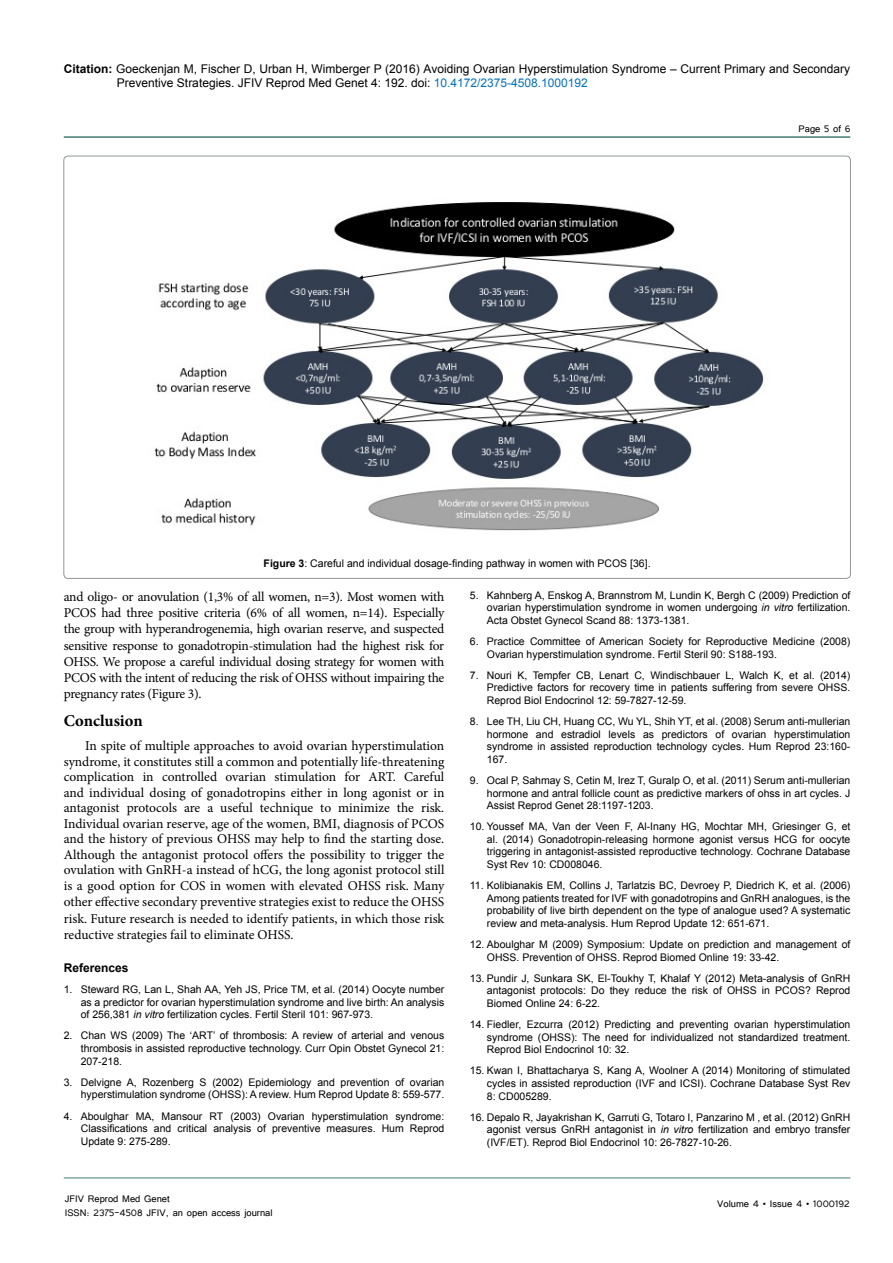
<style>
.page{position:relative;width:893px;height:1263px;background:#fff}
.page>*{position:absolute;margin:0;border:0;box-sizing:border-box;transform-origin:0 0}
.SH{font:700 16.5px "Minion Pro";color:#000}
.t1{font:13.5px/15.8px "Minion Pro";letter-spacing:-.015em;color:#000;text-align:justify}
.t2{font:12px/14.4px "Arial";color:#000}
.t3{font:12px/14.4px "Tunga";color:#000}
.t4{font:700 12px "Arial";color:#000}
.t5{font:10.5px/12.6px "Arial";color:#000;text-align:justify}
.s1{font-weight:700}
.s2{color:#0072bc}
.s3{font-style:italic}
</style>
<div class="page">
<hr style="left:64px;top:1178px;width:786px;height:1px;background:#457a73">
<hr style="left:64px;top:136px;width:786px;height:2px;background:#457a73">
<img style="left:154px;top:202px;width:610px;height:329px">
<p class="t2" style="left:117px;top:61px;width:735px;text-indent:-53px"><span class="s1">Citation:</span> Goeckenjan M, Fischer D, Urban H, Wimberger P (2016) Avoiding Ovarian Hyperstimulation Syndrome – Current Primary and Secondary<br>Preventive Strategies. JFIV Reprod Med Genet 4: 192. doi: <span class="s2">10.4172/2375-4508.1000192</span></p>
<p class="t3" style="left:799px;top:120px;width:53px">Page 5 of 6</p>
<p class="t5" style="left:264px;top:557px;width:388px"><span class="s1">Figure 3</span>: Careful and individual dosage-finding pathway in women with PCOS [36].</p>
<p class="t1" style="left:64px;top:588px;width:382px;line-height:16.2px">and oligo- or anovulation (1,3% of all women, n=3). Most women with PCOS had three positive criteria (6% of all women, n=14). Especially the group with hyperandrogenemia, high ovarian reserve, and suspected sensitive response to gonadotropin-stimulation had the highest risk for OHSS. We propose a careful individual dosing strategy for women with PCOS with the intent of reducing the risk of OHSS without impairing the pregnancy rates (Figure 3).</p>
<p class="SH" style="left:64px;top:709px;width:81px">Conclusion</p>
<p class="t1" style="left:64px;top:738px;width:382px;text-indent:21px">In spite of multiple approaches to avoid ovarian hyperstimulation syndrome, it constitutes still a common and potentially life-threatening complication in controlled ovarian stimulation for ART. Careful and individual dosing of gonadotropins either in long agonist or in antagonist protocols are a useful technique to minimize the risk.<br>Individual ovarian reserve, age of the women, BMI, diagnosis of PCOS and the history of previous OHSS may help to find the starting dose.<br>Although the antagonist protocol offers the possibility to trigger the ovulation with GnRH-a instead of hCG, the long agonist protocol still is a good option for COS in women with elevated OHSS risk. Many other effective secondary preventive strategies exist to reduce the OHSS risk. Future research is needed to identify patients, in which those risk reductive strategies fail to eliminate OHSS.</p>
<p class="t4" style="left:64px;top:960px;width:66px">References</p>
<p class="t5" style="left:81px;top:983px;width:365px;text-indent:-17px">1. Steward RG, Lan L, Shah AA, Yeh JS, Price TM, et al. (2014) Oocyte number as a predictor for ovarian hyperstimulation syndrome and live birth: An analysis of 256,381 <span class="s3">in vitro</span> fertilization cycles. Fertil Steril 101: 967-973.</p>
<p class="t5" style="left:81px;top:1029px;width:365px;text-indent:-17px">2. Chan WS (2009) The ‘ART’ of thrombosis: A review of arterial and venous thrombosis in assisted reproductive technology. Curr Opin Obstet Gynecol 21:<br>207-218.</p>
<p class="t5" style="left:64px;top:1076px;width:382px;text-align:right">3. Delvigne A, Rozenberg S (2002) Epidemiology and prevention of ovarian hyperstimulation syndrome (OHSS): A review. Hum Reprod Update 8: 559-577.</p>
<p class="t5" style="left:81px;top:1109px;width:365px;text-indent:-17px">4. Aboulghar MA, Mansour RT (2003) Ovarian hyperstimulation syndrome:<br>Classifications and critical analysis of preventive measures. Hum Reprod Update 9: 275-289.</p>
<p class="t5" style="left:487px;top:589px;width:365px;text-indent:-17px">5. Kahnberg A, Enskog A, Brannstrom M, Lundin K, Bergh C (2009) Prediction of ovarian hyperstimulation syndrome in women undergoing <span class="s3">in vitro</span> fertilization.<br>Acta Obstet Gynecol Scand 88: 1373-1381.</p>
<p class="t5" style="left:487px;top:635px;width:365px;text-indent:-17px">6. Practice Committee of American Society for Reproductive Medicine (2008)<br>Ovarian hyperstimulation syndrome. Fertil Steril 90: S188-193.</p>
<p class="t5" style="left:487px;top:669px;width:365px;text-indent:-17px">7. Nouri K, Tempfer CB, Lenart C, Windischbauer L, Walch K, et al. (2014)<br>Predictive factors for recovery time in patients suffering from severe OHSS.<br>Reprod Biol Endocrinol 12: 59-7827-12-59.</p>
<p class="t5" style="left:487px;top:715px;width:365px;text-indent:-17px">8. Lee TH, Liu CH, Huang CC, Wu YL, Shih YT, et al. (2008) Serum anti-mullerian hormone and estradiol levels as predictors of ovarian hyperstimulation syndrome in assisted reproduction technology cycles. Hum Reprod 23:160- 167.</p>
<p class="t5" style="left:487px;top:774px;width:365px;text-indent:-17px">9. Ocal P, Sahmay S, Cetin M, Irez T, Guralp O, et al. (2011) Serum anti-mullerian hormone and antral follicle count as predictive markers of ohss in art cycles. J Assist Reprod Genet 28:1197-1203.</p>
<p class="t5" style="left:487px;top:820px;width:365px;text-indent:-17px">10. Youssef MA, Van der Veen F, Al-Inany HG, Mochtar MH, Griesinger G, et al. (2014) Gonadotropin-releasing hormone agonist versus HCG for oocyte triggering in antagonist-assisted reproductive technology. Cochrane Database Syst Rev 10: CD008046.</p>
<p class="t5" style="left:487px;top:879px;width:365px;text-indent:-17px">11. Kolibianakis EM, Collins J, Tarlatzis BC, Devroey P, Diedrich K, et al. (2006)<br>Among patients treated for IVF with gonadotropins and GnRH analogues, is the probability of live birth dependent on the type of analogue used? A systematic review and meta-analysis. Hum Reprod Update 12: 651-671.</p>
<p class="t5" style="left:487px;top:938px;width:365px;text-indent:-17px">12. Aboulghar M (2009) Symposium: Update on prediction and management of<br>OHSS. Prevention of OHSS. Reprod Biomed Online 19: 33-42.</p>
<p class="t5" style="left:487px;top:972px;width:365px;text-indent:-17px">13. Pundir J, Sunkara SK, El-Toukhy T, Khalaf Y (2012) Meta-analysis of GnRH antagonist protocols: Do they reduce the risk of OHSS in PCOS? Reprod Biomed Online 24: 6-22.</p>
<p class="t5" style="left:487px;top:1018px;width:365px;text-indent:-17px">14. Fiedler, Ezcurra (2012) Predicting and preventing ovarian hyperstimulation syndrome (OHSS): The need for individualized not standardized treatment.<br>Reprod Biol Endocrinol 10: 32.</p>
<p class="t5" style="left:487px;top:1064px;width:365px;text-indent:-17px">15. Kwan I, Bhattacharya S, Kang A, Woolner A (2014) Monitoring of stimulated cycles in assisted reproduction (IVF and ICSI). Cochrane Database Syst Rev 8: CD005289.</p>
<p class="t5" style="left:487px;top:1111px;width:365px;text-indent:-17px">16. Depalo R, Jayakrishan K, Garruti G, Totaro I, Panzarino M , et al. (2012) GnRH agonist versus GnRH antagonist in <span class="s3">in vitro</span> fertilization and embryo transfer (IVF/ET). Reprod Biol Endocrinol 10: 26-7827-10-26.</p>
<p class="t3" style="left:65px;top:1190px;width:209px">JFIV Reprod Med Genet<br>ISSN: 2375-4508 JFIV, an open access journal</p>
<p class="t3" style="left:717px;top:1196px;width:134px">Volume 4 • Issue 4 • 1000192</p>
</div>
